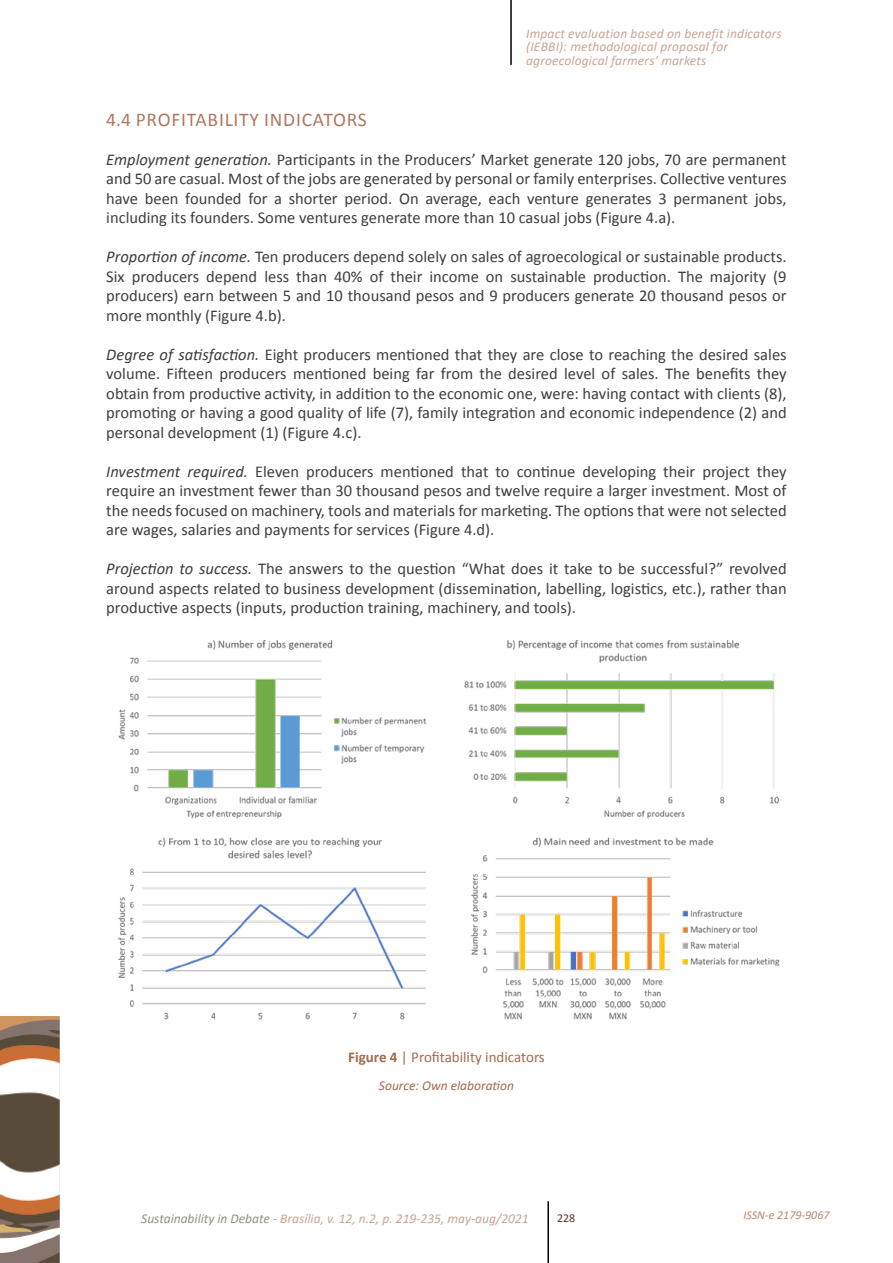
<style>
.page{position:relative;width:893px;height:1263px;background:#fff}
.page>*{position:absolute;margin:0;border:0;box-sizing:border-box;transform-origin:0 0}
.t1{font:19.5px "Calibri";letter-spacing:.04em;color:#af785e}
.t2{font:16.5px/19.5px "Calibri";color:#3e3d40;text-align:justify}
.t3{font:15px "Calibri";color:#a6694c}
.t4{font:italic 13.5px/13.5px "Calibri";letter-spacing:.01em;color:#caa594}
.t5{font:italic 13.5px "Calibri";color:#a6694c}
.t6{font:italic 12px "Calibri";color:#b88770}
.t7{font:12px "Calibri";color:#673430}
.s1{font-style:italic}
.s2{font-weight:700}
.s3{color:#8b9583}
</style>
<div class="page">
<hr style="left:510px;top:0;width:2px;height:65px;background:#000">
<hr style="left:547px;top:1201px;width:2px;height:62px;background:#000">
<img style="left:0;top:1016px;width:60px;height:247px">
<img style="left:118px;top:640px;width:662px;height:380px">
<p class="t4" style="left:526px;top:26px;width:257px">Impact evaluation based on benefit indicators (IEBBI): methodological proposal for agroecological farmers’ markets</p>
<p class="t1" style="left:106px;top:107px;width:262px">4.4 PROFITABILITY INDICATORS</p>
<p class="t2" style="left:106px;top:150px;width:682px"><span class="s1">Employment generation.</span> Participants in the Producers’ Market generate 120 jobs, 70 are permanent and 50 are casual. Most of the jobs are generated by personal or family enterprises. Collective ventures have been founded for a shorter period. On average, each venture generates 3 permanent jobs, including its founders. Some ventures generate more than 10 casual jobs (Figure 4.a).</p>
<p class="t2" style="left:106px;top:247px;width:682px"><span class="s1">Proportion of income.</span> Ten producers depend solely on sales of agroecological or sustainable products.<br>Six producers depend less than 40% of their income on sustainable production. The majority (9 producers) earn between 5 and 10 thousand pesos and 9 producers generate 20 thousand pesos or more monthly (Figure 4.b).</p>
<p class="t2" style="left:106px;top:345px;width:682px"><span class="s1">Degree of satisfaction.</span> Eight producers mentioned that they are close to reaching the desired sales volume. Fifteen producers mentioned being far from the desired level of sales. The benefits they obtain from productive activity, in addition to the economic one, were: having contact with clients (8), promoting or having a good quality of life (7), family integration and economic independence (2) and personal development (1) (Figure 4.c).</p>
<p class="t2" style="left:106px;top:462px;width:682px"><span class="s1">Investment required.</span> Eleven producers mentioned that to continue developing their project they require an investment fewer than 30 thousand pesos and twelve require a larger investment. Most of the needs focused on machinery, tools and materials for marketing. The options that were not selected are wages, salaries and payments for services (Figure 4.d).</p>
<p class="t2" style="left:106px;top:559px;width:682px"><span class="s1">Projection to success.</span> The answers to the question “What does it take to be successful?” revolved around aspects related to business development (dissemination, labelling, logistics, etc.), rather than productive aspects (inputs, production training, machinery, and tools).</p>
<p class="t3" style="left:348px;top:1047px;width:198px"><span class="s2">Figure 4</span> | Profitability indicators</p>
<p class="t5" style="left:379px;top:1076px;width:137px">Source: Own elaboration</p>
<p class="t4" style="left:141px;top:1211px;width:389px"><span class="s3">Sustainability in Debate</span> - Brasília, v. 12, n.2, p. 219-235, may-aug/2021</p>
<p class="t6" style="left:743px;top:1206px;width:88px">ISSN-e 2179-9067</p>
<p class="t7" style="left:557px;top:1210px;width:20px">228</p>
</div>
